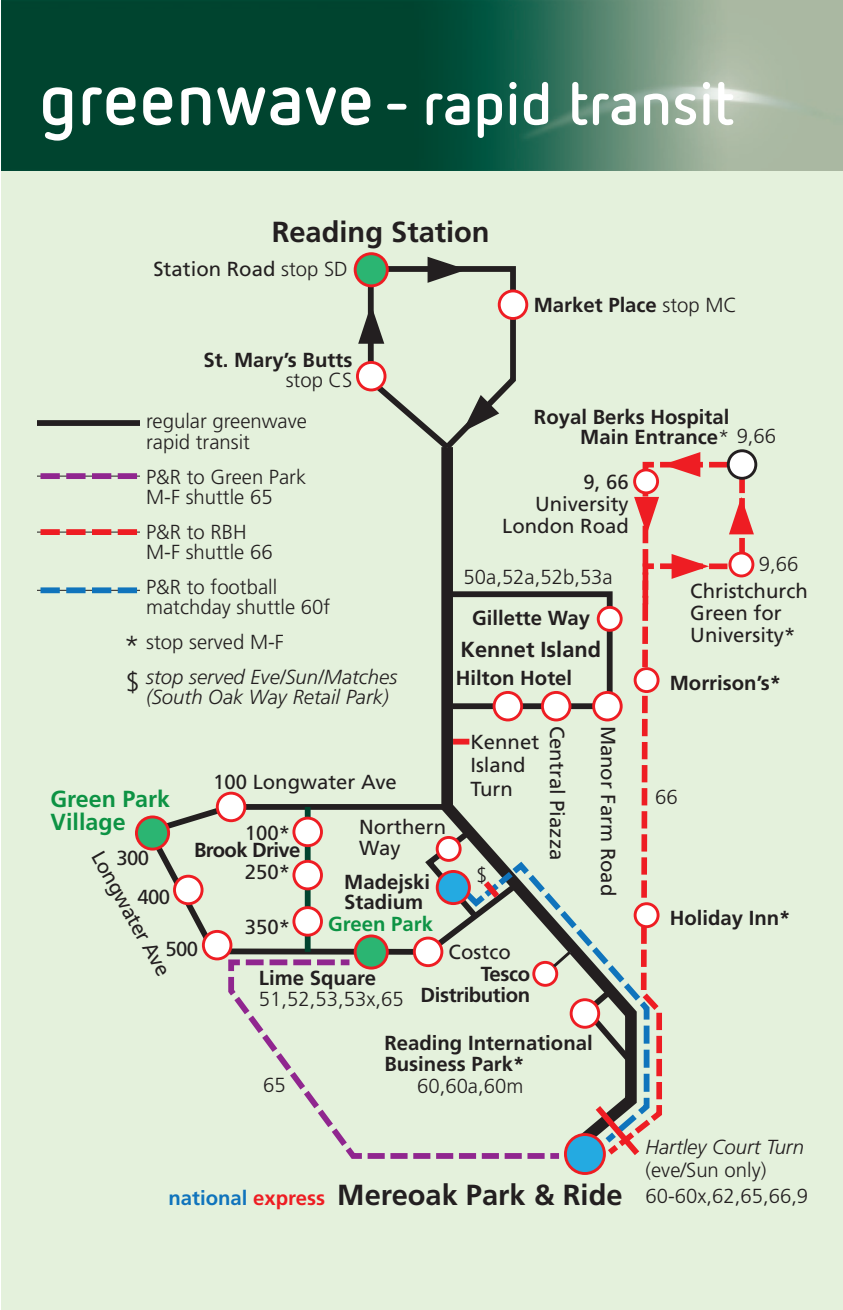
<style>
.page{position:relative;width:843px;height:1310px;background:#fff}
.page>*{position:absolute;margin:0;border:0;box-sizing:border-box;transform-origin:0 0}
.t1{font:700 60px "Netto OT";color:#fff}
.t2{font:700 29.1px "Frutiger";color:#231f20}
.t3{font:300 29.1px "Frutiger";color:#231f20}
.t4{font:300 26.1px "Frutiger";color:#231f20}
.t5{font:700 23.1px/23.1px "Frutiger";color:#0d9344}
.t6{font:700 21.9px "Frutiger";color:#231f20}
.t7{font:300 20.4px/20.4px "Frutiger";color:#231f20}
.t8{font:20.4px/21.9px "Frutiger";color:#231f20}
.t9{font:700 20.4px/20.4px "Frutiger";color:#231f20}
.t10{font:italic 300 20.4px/20.4px "Frutiger";color:#231f20}
.t11{font:700 20.4px/20.4px "Frutiger";letter-spacing:-.02em;color:#231f20;text-align:right}
.t12{font:700 20.4px "Frutiger";letter-spacing:-.03em;color:#231f20}
.t13{font:700 20.4px "Frutiger";color:#0d9344}
.s1{font-size:72px}
.s2{font-weight:300}
.s3{font-size:20.4px;color:#1074bc}
.s4{font-size:20.4px;color:#ee1d23}
</style>
<div class="page">
<div style="left:1px;top:26px;width:841px;height:1284px;background:#e4f1dc"></div>
<svg style="left:141px;top:801px;width:84px;height:156px"></svg>
<svg style="left:217px;top:793px;width:28px;height:28px"></svg>
<div style="left:216px;top:792px;width:30px;height:30px;border:3px solid #ee1d23;border-radius:50%"></div>
<svg style="left:355px;top:254px;width:32px;height:32px"></svg>
<div style="left:353px;top:252px;width:36px;height:35px;border:3px solid #ee1d23;border-radius:50%"></div>
<svg style="left:565px;top:1134px;width:39px;height:39px"></svg>
<div style="left:564px;top:1133px;width:41px;height:42px;border:3px solid #ee1d23;border-radius:50%"></div>
<div style="left:726px;top:449px;width:31px;height:31px;border:3px solid #231f20;border-radius:50%"></div>
<div style="left:728px;top:551px;width:26px;height:26px;border:3px solid #ee1d23;border-radius:50%"></div>
<div style="left:37px;top:420px;width:102px;height:6px;background:#231f20"></div>
<svg style="left:40px;top:473px;width:100px;height:6px"></svg>
<svg style="left:40px;top:529px;width:100px;height:6px"></svg>
<svg style="left:40px;top:587px;width:100px;height:6px"></svg>
<svg style="left:225px;top:257px;width:528px;height:905px"></svg>
<div style="left:453px;top:739px;width:16px;height:5px;background:#ee1d23"></div>
<div style="left:634px;top:470px;width:23px;height:23px;background:#fff;border-radius:50%"></div>
<div style="left:633px;top:468px;width:26px;height:26px;border:3px solid #ee1d23;border-radius:50%"></div>
<div style="left:203px;top:931px;width:28px;height:28px;background:#fff;border-radius:50%"></div>
<div style="left:202px;top:930px;width:30px;height:30px;border:3px solid #ee1d23;border-radius:50%"></div>
<div style="left:136px;top:817px;width:32px;height:32px;background:#2bb572;border-radius:50%"></div>
<div style="left:135px;top:815px;width:35px;height:35px;border:3px solid #ee1d23;border-radius:50%"></div>
<div style="left:174px;top:876px;width:28px;height:28px;background:#fff;border-radius:50%"></div>
<div style="left:173px;top:875px;width:30px;height:30px;border:3px solid #ee1d23;border-radius:50%"></div>
<img style="left:1px;top:1px;width:841px;height:170px">
<h1 class="t1" style="left:39px;top:81px;width:697px"><span class="s1">greenwave</span>- rapid transit</h1>
<h2 class="t2" style="left:272px;top:220px;width:219px">Reading Station</h2>
<p class="t8" style="left:153px;top:260px;width:196px">Station Road <span class="s2">stop SD</span></p>
<p class="t9" style="left:203px;top:351px;width:150px">St. Mary’s Butts</p>
<p class="t7" style="left:285px;top:371px;width:68px">stop CS</p>
<p class="t7" style="left:146px;top:413px;width:162px">regular greenwave rapid transit</p>
<p class="t7" style="left:146px;top:468px;width:161px">P&amp;R to Green Park<br>M-F shuttle 65</p>
<p class="t7" style="left:146px;top:523px;width:128px">P&amp;R to RBH<br>M-F shuttle 66</p>
<p class="t7" style="left:146px;top:578px;width:186px">P&amp;R to football matchday shuttle 60f</p>
<p class="t7" style="left:146px;top:633px;width:139px">stop served M-F</p>
<p class="t10" style="left:146px;top:667px;width:253px">stop served Eve/Sun/Matches (South Oak Way Retail Park)</p>
<h2 class="t3" style="left:124px;top:634px;width:18px">*</h2>
<p class="t4" style="left:126px;top:671px;width:16px">$</p>
<p class="t9" style="left:533px;top:297px;width:205px">Market Place <span class="s2">stop MC</span></p>
<p class="t9" style="left:580px;top:408px;width:197px;text-indent:-46px">Royal Berks Hospital<br>Main Entrance<span class="s2">* 9,66</span></p>
<p class="t8" style="left:502px;top:473px;width:128px;text-align:right">9, 66<br>University<br>London Road</p>
<p class="t7" style="left:463px;top:568px;width:151px">50a,52a,52b,53a</p>
<p class="t9" style="left:472px;top:609px;width:119px">Gillette Way</p>
<p class="t6" style="left:460px;top:640px;width:142px">Kennet Island</p>
<p class="t9" style="left:456px;top:669px;width:118px">Hilton Hotel</p>
<p class="t7" style="left:758px;top:555px;width:41px">9,66</p>
<p class="t8" style="left:690px;top:582px;width:119px">Christchurch<br>Green for<br>University*</p>
<p class="t9" style="left:669px;top:674px;width:113px">Morrison’s*</p>
<p class="t8" style="left:470px;top:732px;width:70px;line-height:23.1px">Kennet<br>Island<br>Turn</p>
<p class="t8" style="left:213px;top:772px;width:185px">100 Longwater Ave</p>
<p class="t5" style="left:50px;top:789px;width:121px">Green Park<br>Village</p>
<p class="t8" style="left:359px;top:818px;width:88px">Northern</p>
<p class="t8" style="left:245px;top:814px;width:47px;line-height:39.6px">100*<br>250*</p>
<p class="t8" style="left:245px;top:917px;width:47px">350*</p>
<p class="t9" style="left:259px;top:969px;width:119px">Lime Square</p>
<p class="t7" style="left:259px;top:990px;width:146px">51,52,53,53x,65</p>
<p class="t12" style="left:194px;top:842px;width:108px">Brook Drive</p>
<p class="t8" style="left:359px;top:838px;width:43px">Way</p>
<p class="t9" style="left:344px;top:873px;width:87px">Madejski<br>Stadium</p>
<p class="t8" style="left:137px;top:840px;width:34px;line-height:38.7px;text-indent:-21px">300<br>400</p>
<p class="t8" style="left:165px;top:939px;width:34px">500</p>
<p class="t8" style="left:105px;top:848px;width:141px;rotate:61deg">Longwater Ave</p>
<p class="t7" style="left:476px;top:866px;width:13px">$</p>
<p class="t13" style="left:328px;top:916px;width:106px">Green Park</p>
<p class="t8" style="left:448px;top:942px;width:64px">Costco</p>
<p class="t11" style="left:420px;top:965px;width:111px">Tesco<br>Distribution</p>
<p class="t8" style="left:566px;top:725px;width:136px;rotate:90deg">Central Piazza</p>
<p class="t8" style="left:617px;top:725px;width:172px;rotate:90deg">Manor Farm Road</p>
<p class="t9" style="left:384px;top:1034px;width:210px">Reading International<br>Business Park*</p>
<p class="t7" style="left:263px;top:1076px;width:24px">65</p>
<p class="t7" style="left:417px;top:1077px;width:108px">60,60a,60m</p>
<h2 class="t2" style="left:168px;top:1183px;width:455px"><span class="s3">national</span> <span class="s4">express</span> Mereoak Park &amp; Ride</h2>
<p class="t7" style="left:655px;top:788px;width:24px">66</p>
<p class="t9" style="left:669px;top:909px;width:122px">Holiday Inn*</p>
<p class="t10" style="left:645px;top:1137px;width:160px">Hartley Court Turn</p>
<p class="t7" style="left:645px;top:1158px;width:164px;line-height:26.1px">(eve/Sun only)<br>60-60x,62,65,66,9</p>
</div>
